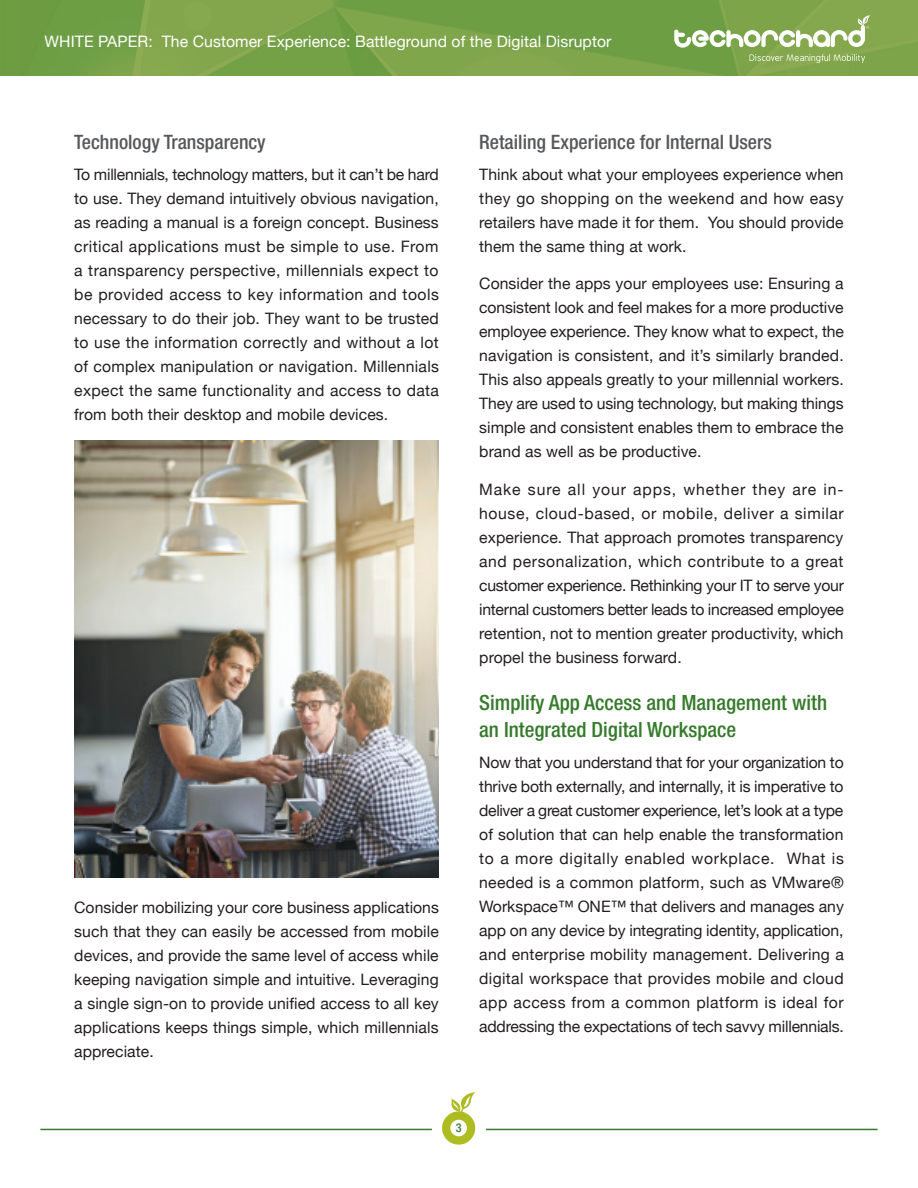
<style>
.page{position:relative;width:918px;height:1188px;background:#fff}
.page>*{position:absolute;margin:0;border:0;box-sizing:border-box;transform-origin:0 0}
.subhead{font:500 condensed 21px/27px "Helvetica Neue LT Std";color:#357b2b}
.gray_subhead{font:500 condensed 19.8px "Helvetica Neue LT Std";color:#57585a}
.body_copy_TO{font:15.75px/24px "Helvetica Neue";letter-spacing:.005em;color:#231f20;text-align:justify}
.body_copy_TO-2{font:15.75px "Helvetica Neue";letter-spacing:.005em;color:#fff}
.body_copy_TO-3{font:500 condensed 12.15px "Helvetica Neue LT Std";color:#357b2b}
</style>
<div class="page">
<img style="left:74px;top:441px;width:365px;height:436px">
<svg style="left:442px;top:1092px;width:34px;height:53px"></svg>
<hr style="left:40px;top:1129px;width:392px;height:1px;background:#357b2b">
<hr style="left:486px;top:1129px;width:392px;height:1px;background:#357b2b">
<img style="left:0;top:0;width:918px;height:76px">
<svg style="left:674px;top:15px;width:196px;height:33px"></svg>
<svg style="left:750px;top:54px;width:115px;height:9px"></svg>
<p class="body_copy_TO-2" style="left:45px;top:30px;width:568px">WHITE PAPER: The Customer Experience: Battleground of the Digital Disruptor</p>
<p class="gray_subhead" style="left:74px;top:130px;width:193px">Technology Transparency</p>
<p class="body_copy_TO" style="left:74px;top:163px;width:366px">To millennials, technology matters, but it can’t be hard to use. They demand intuitively obvious navigation, as reading a manual is a foreign concept. Business critical applications must be simple to use. From a transparency perspective, millennials expect to be provided access to key information and tools necessary to do their job. They want to be trusted to use the information correctly and without a lot of complex manipulation or navigation. Millennials expect the same functionality and access to data from both their desktop and mobile devices.</p>
<p class="body_copy_TO" style="left:74px;top:897px;width:366px">Consider mobilizing your core business applications such that they can easily be accessed from mobile devices, and provide the same level of access while keeping navigation simple and intuitive. Leveraging a single sign-on to provide unified access to all key applications keeps things simple, which millennials appreciate.</p>
<p class="gray_subhead" style="left:479px;top:130px;width:294px">Retailing Experience for Internal Users</p>
<p class="body_copy_TO" style="left:479px;top:163px;width:366px">Think about what your employees experience when they go shopping on the weekend and how easy retailers have made it for them. You should provide them the same thing at work.</p>
<p class="body_copy_TO" style="left:479px;top:273px;width:366px">Consider the apps your employees use: Ensuring a consistent look and feel makes for a more productive employee experience. They know what to expect, the navigation is consistent, and it’s similarly branded.<br>This also appeals greatly to your millennial workers.<br>They are used to using technology, but making things simple and consistent enables them to embrace the brand as well as be productive.</p>
<p class="body_copy_TO" style="left:479px;top:478px;width:366px">Make sure all your apps, whether they are in&shy;house, cloud-based, or mobile, deliver a similar experience. That approach promotes transparency and personalization, which contribute to a great customer experience. Rethinking your IT to serve your internal customers better leads to increased employee retention, not to mention greater productivity, which propel the business forward.</p>
<p class="subhead" style="left:479px;top:689px;width:349px">Simplify App Access and Management with an Integrated Digital Workspace</p>
<p class="body_copy_TO" style="left:479px;top:751px;width:366px">Now that you understand that for your organization to thrive both externally, and internally, it is imperative to deliver a great customer experience, let’s look at a type of solution that can help enable the transformation to a more digitally enabled workplace. What is needed is a common platform, such as VMware® Workspace™ ONE™ that delivers and manages any app on any device by integrating identity, application, and enterprise mobility management. Delivering a digital workspace that provides mobile and cloud app access from a common platform is ideal for addressing the expectations of tech savvy millennials.</p>
<p class="body_copy_TO-3" style="left:456px;top:1120px;width:7px">3</p>
</div>
